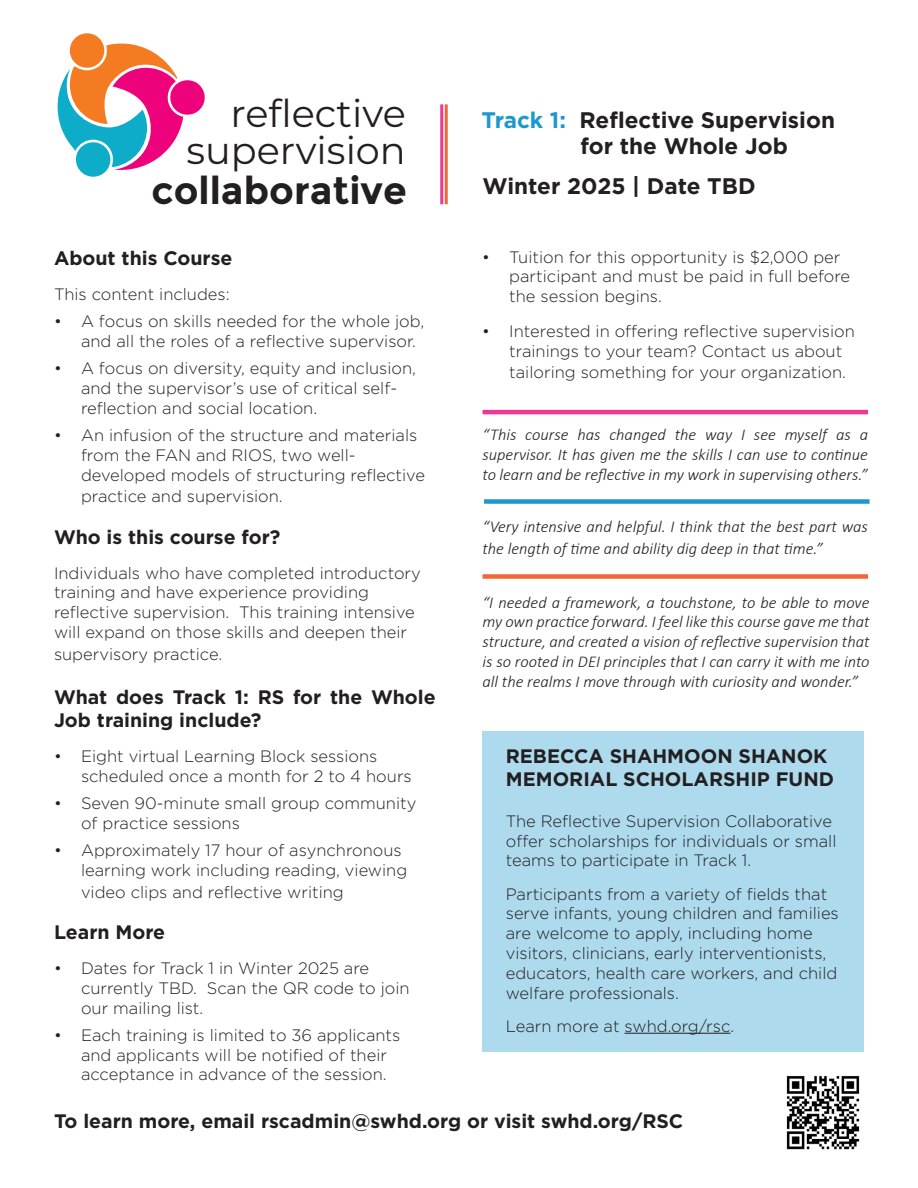
<style>
.page{position:relative;width:918px;height:1188px;background:#fff}
.page>*{position:absolute;margin:0;border:0;box-sizing:border-box;transform-origin:0 0}
.t1{font:38.25px/36.9px "Montserrat";color:#231f20;text-align:right}
.t2{font:700 38.25px "Montserrat";color:#231f20}
.t3{font:700 22.5px "Gotham";color:#231f20}
.t4{font:700 19.5px/23.4px "Gotham";color:#231f20}
.t5{font:300 16.5px/19.8px "Gotham";color:#231f20}
.t6{font:italic 300 16.5px/19.8px "Calibri";color:#231f20;text-align:justify}
.s1{color:#1c98ce}
</style>
<div class="page">
<svg style="left:58px;top:33px;width:147px;height:144px"></svg>
<hr style="left:483px;top:410px;width:385px;height:4px;background:#ed3896">
<div style="left:484px;top:499px;width:386px;height:5px;background:#1c98ce"></div>
<div style="left:483px;top:574px;width:385px;height:5px;background:#f26638"></div>
<hr style="left:440px;top:104px;width:3px;height:100px;background:#ed3896">
<hr style="left:445px;top:104px;width:3px;height:100px;background:#f26638">
<div style="left:482px;top:731px;width:382px;height:320px;background:#addaed"></div>
<hr style="left:625px;top:1033px;width:105px;height:1px;background:#231f20">
<img style="left:786px;top:1076px;width:74px;height:74px">
<p class="t1" style="left:186px;top:94px;width:221px">reflective supervision</p>
<p class="t2" style="left:151px;top:168px;width:257px">collaborative</p>
<p class="t4" style="left:54px;top:246px;width:180px">About this Course</p>
<p class="t5" style="left:54px;top:284px;width:177px">This content includes:</p>
<p class="t5" style="left:81px;top:311px;width:345px;text-indent:-27px">• A focus on skills needed for the whole job, and all the roles of a reflective supervisor.</p>
<p class="t5" style="left:81px;top:358px;width:337px;text-indent:-27px">• A focus on diversity, equity and inclusion, and the supervisor’s use of critical self&shy;reflection and social location.</p>
<p class="t5" style="left:81px;top:425px;width:345px;text-indent:-27px">• An infusion of the structure and materials from the FAN and RIOS, two well&shy;developed models of structuring reflective</p>
<p class="t5" style="left:81px;top:486px;width:203px">practice and supervision.</p>
<p class="t4" style="left:54px;top:525px;width:228px">Who is this course for?</p>
<p class="t5" style="left:54px;top:562px;width:368px">Individuals who have completed introductory training and have experience providing reflective supervision. This training intensive will expand on those skills and deepen their</p>
<p class="t5" style="left:54px;top:643px;width:170px">supervisory practice.</p>
<p class="t4" style="left:54px;top:685px;width:383px">What does Track 1: RS for the Whole<br>Job training include?</p>
<p class="t5" style="left:81px;top:746px;width:332px;text-indent:-27px">• Eight virtual Learning Block sessions scheduled once a month for 2 to 4 hours</p>
<p class="t5" style="left:81px;top:793px;width:337px;text-indent:-27px">• Seven 90-minute small group community of practice sessions</p>
<p class="t5" style="left:81px;top:840px;width:328px;text-indent:-27px">• Approximately 17 hour of asynchronous learning work including reading, viewing</p>
<p class="t5" style="left:81px;top:882px;width:264px">video clips and reflective writing</p>
<p class="t4" style="left:54px;top:920px;width:113px">Learn More</p>
<p class="t5" style="left:81px;top:958px;width:330px;text-indent:-27px">• Dates for Track 1 in Winter 2025 are currently TBD. Scan the QR code to join our mailing list.</p>
<p class="t5" style="left:81px;top:1025px;width:321px;text-indent:-27px">• Each training is limited to 36 applicants and applicants will be notified of their acceptance in advance of the session.</p>
<p class="t3" style="left:482px;top:106px;width:355px"><span class="s1">Track 1:</span> Reflective Supervision</p>
<p class="t3" style="left:580px;top:131px;width:209px">for the Whole Job</p>
<p class="t3" style="left:483px;top:171px;width:275px">Winter 2025 | Date TBD</p>
<p class="t5" style="left:509px;top:246px;width:342px;text-indent:-27px">• Tuition for this opportunity is $2,000 per participant and must be paid in full before the session begins.</p>
<p class="t5" style="left:509px;top:321px;width:347px;text-indent:-27px">• Interested in offering reflective supervision trainings to your team? Contact us about</p>
<p class="t5" style="left:509px;top:362px;width:338px">tailoring something for your organization.</p>
<p class="t6" style="left:483px;top:425px;width:387px">“This course has changed the way I see myself as a supervisor. It has given me the skills I can use to continue to learn and be reflective in my work in supervising others.”</p>
<p class="t6" style="left:483px;top:516px;width:387px;line-height:21.6px">“Very intensive and helpful. I think that the best part was the length of time and ability dig deep in that time.”</p>
<p class="t6" style="left:483px;top:592px;width:389px">“I needed a framework, a touchstone, to be able to move my own practice forward. I feel like this course gave me that structure, and created a vision of reflective supervision that is so rooted in DEI principles that I can carry it with me into all the realms I move through with curiosity and wonder.”</p>
<p class="t4" style="left:506px;top:744px;width:330px">REBECCA SHAHMOON SHANOK<br>MEMORIAL SCHOLARSHIP FUND</p>
<p class="t5" style="left:506px;top:811px;width:332px">The Reflective Supervision Collaborative offer scholarships for individuals or small teams to participate in Track 1.</p>
<p class="t5" style="left:506px;top:884px;width:335px">Participants from a variety of fields that serve infants, young children and families are welcome to apply, including home visitors, clinicians, early interventionists, educators, health care workers, and child welfare professionals.</p>
<p class="t5" style="left:506px;top:1016px;width:230px">Learn more at swhd.org/rsc.</p>
<p class="t4" style="left:54px;top:1109px;width:631px">To learn more, email rscadmin@swhd.org or visit swhd.org/RSC</p>
</div>
